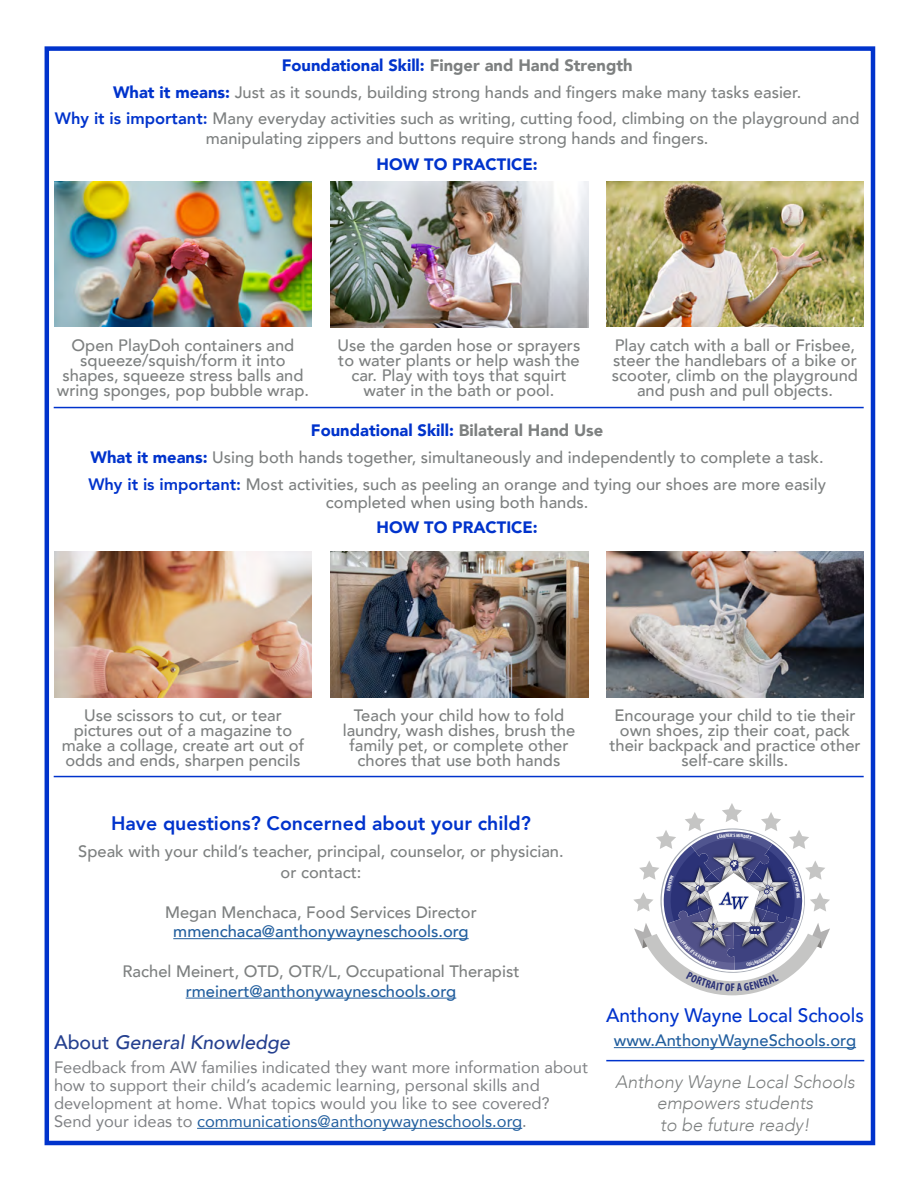
<style>
.page{position:relative;width:918px;height:1188px;background:#fff}
.page>*{position:absolute;margin:0;border:0;box-sizing:border-box;transform-origin:0 0}
.t1{font:800 19.5px "Avenir";color:#03c}
.t2{font:500 19.5px "Avenir";color:#03c}
.t3{font:italic 500 19.5px "Avenir";color:#25408f}
.t4{font:italic 300 18px/21.6px "Avenir";color:#7d8080;text-align:center}
.t5{font:500 16.5px/15px "Avenir";color:#7d8080;text-align:center}
.t6{font:16.5px/18px "Avenir";color:#808285}
.t7{font:500 16.5px "Avenir";color:#215e9e}
.t8{font:900 16.5px "Avenir";color:#03c}
.t9{font:700 condensed 4.95px "Myriad Pro";color:#fff}
.s1{font-weight:900;color:#03c}
.s2{font-weight:900}
.s3{font-weight:800;color:#03c}
.s4{font-style:normal}
.s5{color:#215e9e}
</style>
<div class="page">
<hr style="left:614px;top:1047px;width:242px;height:1px;background:#215e9e">
<hr style="left:606px;top:1060px;width:258px;height:1px;background:#03c">
<hr style="left:173px;top:938px;width:296px;height:1px;background:#215e9e">
<hr style="left:186px;top:998px;width:270px;height:1px;background:#215e9e">
<hr style="left:197px;top:1128px;width:325px;height:1px;background:#215e9e">
<img style="left:330px;top:182px;width:258px;height:145px">
<img style="left:330px;top:551px;width:258px;height:146px">
<img style="left:606px;top:181px;width:258px;height:146px">
<img style="left:606px;top:551px;width:258px;height:146px">
<img style="left:54px;top:181px;width:258px;height:146px">
<img style="left:54px;top:551px;width:258px;height:146px">
<hr style="left:54px;top:407px;width:810px;height:1px;background:#03c">
<hr style="left:54px;top:776px;width:810px;height:1px;background:#03c">
<div style="left:45px;top:46px;width:830px;height:1099px;border:4px solid #03c"></div>
<svg style="left:633px;top:803px;width:197px;height:192px"></svg>
<p class="t5" style="left:55px;top:50px;width:806px;line-height:27px"><span class="s1">Foundational Skill:</span> <span class="s2">Finger and Hand Strength<br></span><span class="s1">What it means:</span> Just as it sounds, building strong hands and fingers make many tasks easier.<br><span class="s3">Why it is important:</span> Many everyday activities such as writing, cutting food, climbing on the playground and</p>
<p class="t5" style="left:206px;top:130px;width:504px">manipulating zippers and buttons require strong hands and fingers.</p>
<p class="t8" style="left:377px;top:150px;width:163px">HOW TO PRACTICE:</p>
<p class="t5" style="left:57px;top:337px;width:254px">Open PlayDoh containers and squeeze/squish/form it into shapes, squeeze stress balls and wring sponges, pop bubble wrap.</p>
<p class="t5" style="left:338px;top:337px;width:244px">Use the garden hose or sprayers to water plants or help wash the car. Play with toys that squirt water in the bath or pool.</p>
<p class="t5" style="left:612px;top:337px;width:248px">Play catch with a ball or Frisbee, steer the handlebars of a bike or scooter, climb on the playground and push and pull objects.</p>
<p class="t5" style="left:88px;top:415px;width:739px;line-height:27px"><span class="s1">Foundational Skill:</span> <span class="s2">Bilateral Hand Use<br></span><span class="s1">What it means:</span> Using both hands together, simultaneously and independently to complete a task.<br><span class="s3">Why it is important:</span> Most activities, such as peeling an orange and tying our shoes are more easily</p>
<p class="t5" style="left:326px;top:493px;width:264px">completed when using both hands.</p>
<p class="t8" style="left:377px;top:513px;width:163px">HOW TO PRACTICE:</p>
<p class="t5" style="left:62px;top:707px;width:244px">Use scissors to cut, or tear pictures out of a magazine to make a collage, create art out of odds and ends, sharpen pencils</p>
<p class="t5" style="left:343px;top:707px;width:234px">Teach your child how to fold laundry, wash dishes, brush the family pet, or complete other chores that use both hands</p>
<p class="t1" style="left:111px;top:808px;width:421px">Have questions? Concerned about your child?</p>
<p class="t5" style="left:78px;top:840px;width:487px;line-height:21px">Speak with your child’s teacher, principal, counselor, or physician. or contact:</p>
<p class="t5" style="left:165px;top:904px;width:313px">Megan Menchaca, Food Services Director</p>
<p class="t7" style="left:173px;top:917px;width:297px">mmenchaca@anthonywayneschools.org</p>
<p class="t5" style="left:123px;top:963px;width:398px">Rachel Meinert, OTD, OTR/L, Occupational Therapist</p>
<p class="t7" style="left:186px;top:977px;width:272px">rmeinert@anthonywayneschools.org</p>
<p class="t3" style="left:54px;top:1031px;width:237px"><span class="s4">About</span> General Knowledge</p>
<p class="t6" style="left:54px;top:1058px;width:535px">Feedback from AW families indicated they want more information about how to support their child’s academic learning, personal skills and development at home. What topics would you like to see covered?<br>Send your ideas to <span class="s5">communications@anthonywayneschools.org</span>.</p>
<p class="t5" style="left:609px;top:707px;width:253px">Encourage your child to tie their own shoes, zip their coat, pack their backpack and practice other self-care skills.</p>
<p class="t9" style="left:733px;top:832px;width:2px">’</p>
<p class="t2" style="left:606px;top:999px;width:260px">Anthony Wayne Local Schools</p>
<p class="t7" style="left:614px;top:1026px;width:244px">www.AnthonyWayneSchools.org</p>
<p class="t4" style="left:615px;top:1071px;width:241px">Anthony Wayne Local Schools empowers students<br>to be future ready!</p>
</div>
